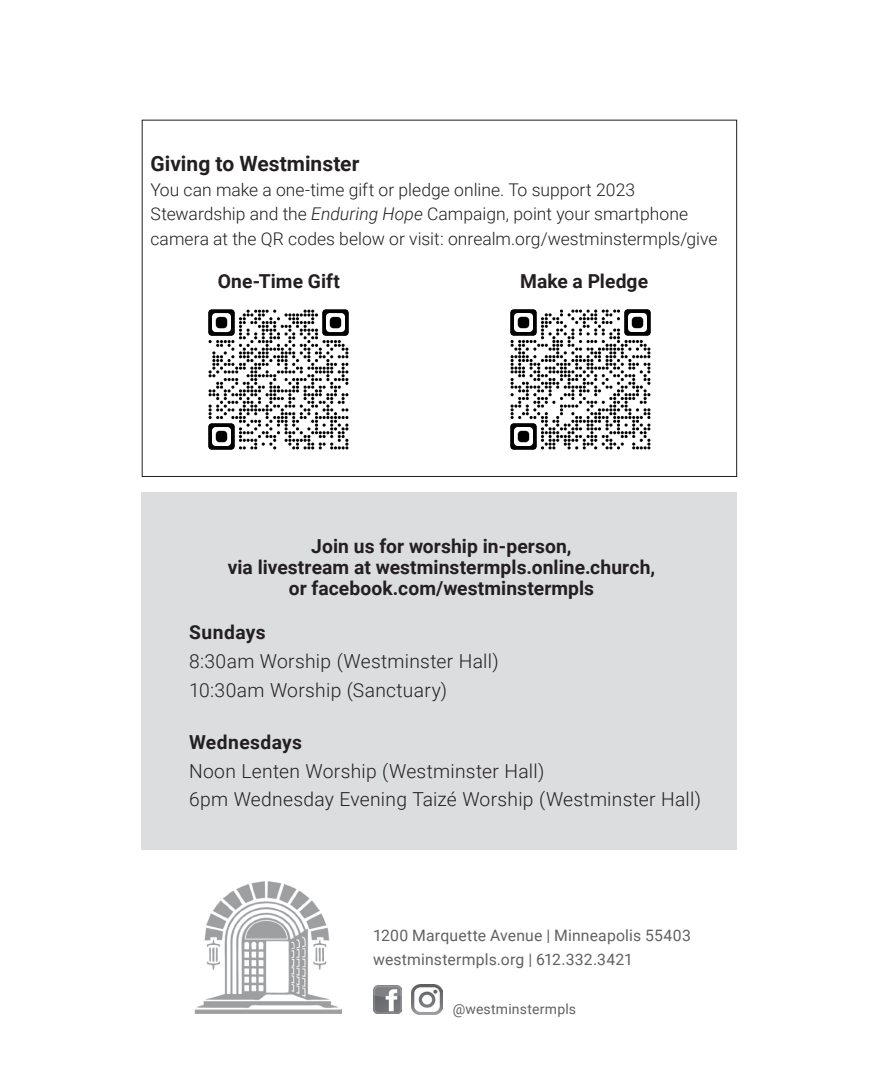
<style>
.page{position:relative;width:882px;height:1071px;background:#fff}
.page>*{position:absolute;margin:0;border:0;box-sizing:border-box;transform-origin:0 0}
.Music_PrayerText{font:700 21px "Roboto";color:#231f20}
.Music_PrayerText-2{font:300 19.25px "Roboto";letter-spacing:.015em;color:#231f20}
.Music_PrayerText-3{font:700 19.25px "Roboto";letter-spacing:.005em;color:#231f20}
.Music_PrayerText-4{font:700 19.25px "Roboto";letter-spacing:.025em;color:#231f20}
.Music_PrayerText-5{font:300 17.5px/24.5px "Roboto";color:#231f20}
.t1{font:15.75px "Roboto";letter-spacing:.01em;color:#616164}
.t2{font:14px "Roboto";letter-spacing:.015em;color:#616164}
.s1{font-style:italic}
</style>
<div class="page">
<div style="left:142px;top:492px;width:595px;height:357px;background:#dcdddf"></div>
<img style="left:194px;top:881px;width:147px;height:132px">
<img style="left:373px;top:986px;width:28px;height:28px">
<img style="left:412px;top:985px;width:30px;height:30px">
<img style="left:208px;top:309px;width:141px;height:141px">
<img style="left:510px;top:309px;width:141px;height:141px">
<p class="Music_PrayerText" style="left:150px;top:149px;width:210px">Giving to Westminster</p>
<p class="Music_PrayerText-5" style="left:150px;top:177px;width:486px">You can make a one-time gift or pledge online. To support 2023</p>
<p class="Music_PrayerText-5" style="left:150px;top:201px;width:569px">Stewardship and the <span class="s1">Enduring Hope</span> Campaign, point your smartphone camera at the QR codes below or visit: onrealm.org/westminstermpls/give</p>
<p class="Music_PrayerText-3" style="left:218px;top:268px;width:124px">One-Time Gift</p>
<p class="Music_PrayerText-3" style="left:520px;top:268px;width:130px">Make a Pledge</p>
<p class="Music_PrayerText-3" style="left:311px;top:533px;width:262px">Join us for worship in-person,</p>
<p class="Music_PrayerText-3" style="left:228px;top:554px;width:429px">via livestream at westminstermpls.online.church,</p>
<p class="Music_PrayerText-3" style="left:289px;top:575px;width:307px">or facebook.com/westminstermpls</p>
<p class="Music_PrayerText-4" style="left:189px;top:618px;width:78px">Sundays</p>
<p class="Music_PrayerText-2" style="left:189px;top:647px;width:311px">8:30am Worship (Westminster Hall)</p>
<p class="Music_PrayerText-2" style="left:189px;top:676px;width:260px">10:30am Worship (Sanctuary)</p>
<p class="Music_PrayerText-3" style="left:189px;top:729px;width:115px">Wednesdays</p>
<p class="Music_PrayerText-2" style="left:189px;top:758px;width:357px">Noon Lenten Worship (Westminster Hall)</p>
<p class="Music_PrayerText-2" style="left:189px;top:786px;width:514px">6pm Wednesday Evening Taizé Worship (Westminster Hall)</p>
<p class="t1" style="left:373px;top:925px;width:319px">1200 Marquette Avenue | Minneapolis 55403</p>
<p class="t1" style="left:373px;top:948px;width:261px">westminstermpls.org | 612.332.3421</p>
<p class="t2" style="left:453px;top:999px;width:125px">@westminstermpls</p>
</div>
